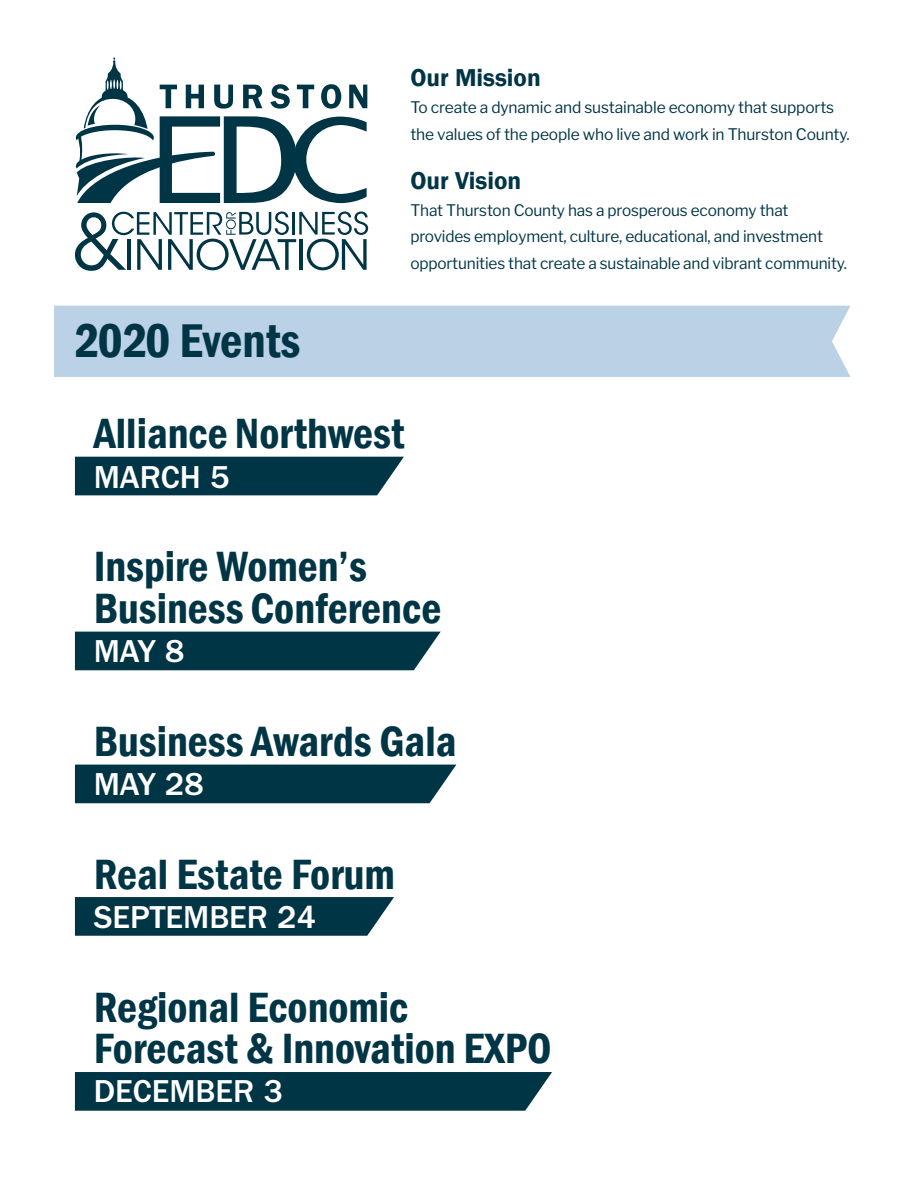
<style>
.page{position:relative;width:918px;height:1188px;background:#fff}
.page>*{position:absolute;margin:0;border:0;box-sizing:border-box;transform-origin:0 0}
.t1{font:600 condensed 48.6px "Franklin Gothic";color:#003546}
.t2{font:600 condensed 43.5px/41.5px "Franklin Gothic";color:#003546}
.t3{font:500 32.85px "ITC Franklin Gothic Std";color:#fff}
.t4{font:600 25.05px "Franklin Gothic";color:#003546}
.t5{font:15.9px/26.7px "Libre Franklin";letter-spacing:-.01em;color:#003546}
</style>
<div class="page">
<div style="left:54px;top:306px;width:796px;height:71px;background:#bad1e6"></div>
<div style="left:75px;top:457px;width:329px;height:38px;background:#003546"></div>
<div style="left:75px;top:765px;width:381px;height:38px;background:#003546"></div>
<svg style="left:75px;top:897px;width:319px;height:39px;background:#0c3e4f"></svg>
<div style="left:75px;top:1072px;width:477px;height:39px;background:#003546"></div>
<div style="left:75px;top:632px;width:366px;height:38px;background:#003546"></div>
<svg style="left:75px;top:212px;width:293px;height:59px"></svg>
<svg style="left:76px;top:57px;width:291px;height:146px"></svg>
<p class="t1" style="left:75px;top:308px;width:227px">2020 Events</p>
<p class="t4" style="left:410px;top:63px;width:132px">Our Mission</p>
<p class="t5" style="left:410px;top:94px;width:441px">To create a dynamic and sustainable economy that supports the values of the people who live and work in Thurston County.</p>
<p class="t4" style="left:410px;top:165px;width:112px">Our Vision</p>
<p class="t5" style="left:410px;top:196px;width:438px">That Thurston County has a prosperous economy that provides employment, culture, educational, and investment opportunities that create a sustainable and vibrant community.</p>
<p class="t2" style="left:94px;top:412px;width:312px">Alliance Northwest</p>
<p class="t3" style="left:94px;top:458px;width:137px">MARCH 5</p>
<p class="t2" style="left:94px;top:545px;width:349px">Inspire Women’s<br>Business Conference</p>
<p class="t3" style="left:94px;top:633px;width:92px">MAY 8</p>
<p class="t2" style="left:94px;top:720px;width:364px">Business Awards Gala</p>
<p class="t3" style="left:94px;top:766px;width:112px">MAY 28</p>
<p class="t2" style="left:94px;top:853px;width:303px">Real Estate Forum</p>
<p class="t3" style="left:94px;top:899px;width:224px">SEPTEMBER 24</p>
<p class="t2" style="left:94px;top:986px;width:459px">Regional Economic<br>Forecast &amp; Innovation EXPO</p>
<p class="t3" style="left:94px;top:1073px;width:191px">DECEMBER 3</p>
</div>
